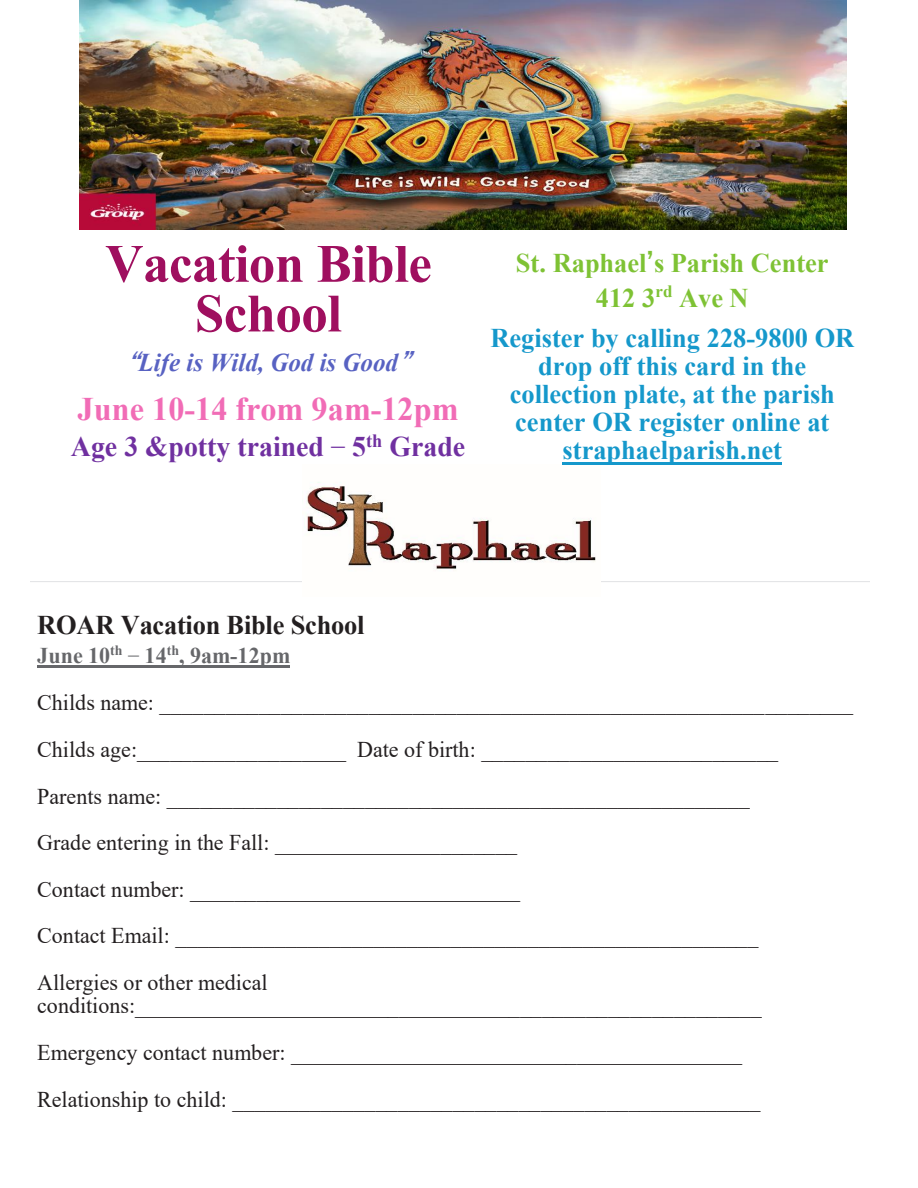
<style>
.page{position:relative;width:918px;height:1188px;background:#fff}
.page>*{position:absolute;margin:0;border:0;box-sizing:border-box;transform-origin:0 0}
.t1{font:700 54px/49.7px "Times New Roman";letter-spacing:-.01em;color:#9f0f5f;text-align:center}
.t2{font:700 33px "Times New Roman";color:#f16cb6}
.t3{font:700 28.5px "Times New Roman";color:#7030a0}
.t4{font:700 27px/27.9px "Times New Roman";color:#1598cb;text-align:center}
.t5{font:700 27px/34.5px "Times New Roman";color:#7ec234;text-align:center}
.t6{font:700 27px "Times New Roman";letter-spacing:-.005em;color:#231f20}
.t7{font:italic 700 25.5px "Times New Roman";color:#5862c2}
.t8{font:22.5px/46.8px "Times New Roman";color:#231f20}
.s1{font-family:"Yu Gothic"}
.s2{font-weight:700;color:#66676a}
.s3{font-family:"Yu Gothic";font-weight:700;color:#66676a}
</style>
<div class="page">
<hr style="left:30px;top:581px;width:840px;height:1px;background:#e1e2e4">
<img style="left:37px;top:665px;width:253px;height:1px">
<hr style="left:37px;top:666px;width:253px;height:2px;background:#66676a">
<img style="left:303px;top:482px;width:297px;height:100px">
<hr style="left:563px;top:462px;width:219px;height:2px;background:#1598cb">
<img style="left:79px;top:0;width:768px;height:229px">
<h1 class="t1" style="left:105px;top:237px;width:328px">Vacation Bible<br>School</h1>
<p class="t7" style="left:127px;top:345px;width:298px"><span class="s1">“</span>Life is Wild, God is Good<span class="s1">”</span></p>
<h2 class="t2" style="left:78px;top:385px;width:383px">June 10-14 from 9am-12pm</h2>
<p class="t3" style="left:71px;top:426px;width:396px">Age 3 &amp;potty trained <span class="s1">–</span> 5<sup>th</sup> Grade</p>
<p class="t5" style="left:516px;top:245px;width:314px">St. Raphael<span class="s1">’</span>s Parish Center<br>412 3<sup>rd</sup> Ave N</p>
<p class="t4" style="left:490px;top:323px;width:365px">Register by calling 228-9800 OR drop off this card in the collection plate, at the parish center OR register online at straphaelparish.net</p>
<p class="t6" style="left:37px;top:606px;width:329px">ROAR Vacation Bible School</p>
<p class="t8" style="left:37px;top:631px;width:817px"><span class="s2">June 10</span><sup>th</sup> <span class="s3">–</span> <span class="s2">14</span><sup>th</sup><span class="s2">, 9am-12pm<br></span>Childs name: _______________________________________________________________ Childs age:___________________ Date of birth: ___________________________<br>Parents name: _____________________________________________________<br>Grade entering in the Fall: ______________________<br>Contact number: ______________________________<br>Contact Email: _____________________________________________________<br>Allergies or other medical</p>
<p class="t8" style="left:37px;top:982px;width:726px">conditions:_________________________________________________________<br>Emergency contact number: _________________________________________<br>Relationship to child: ________________________________________________</p>
</div>
